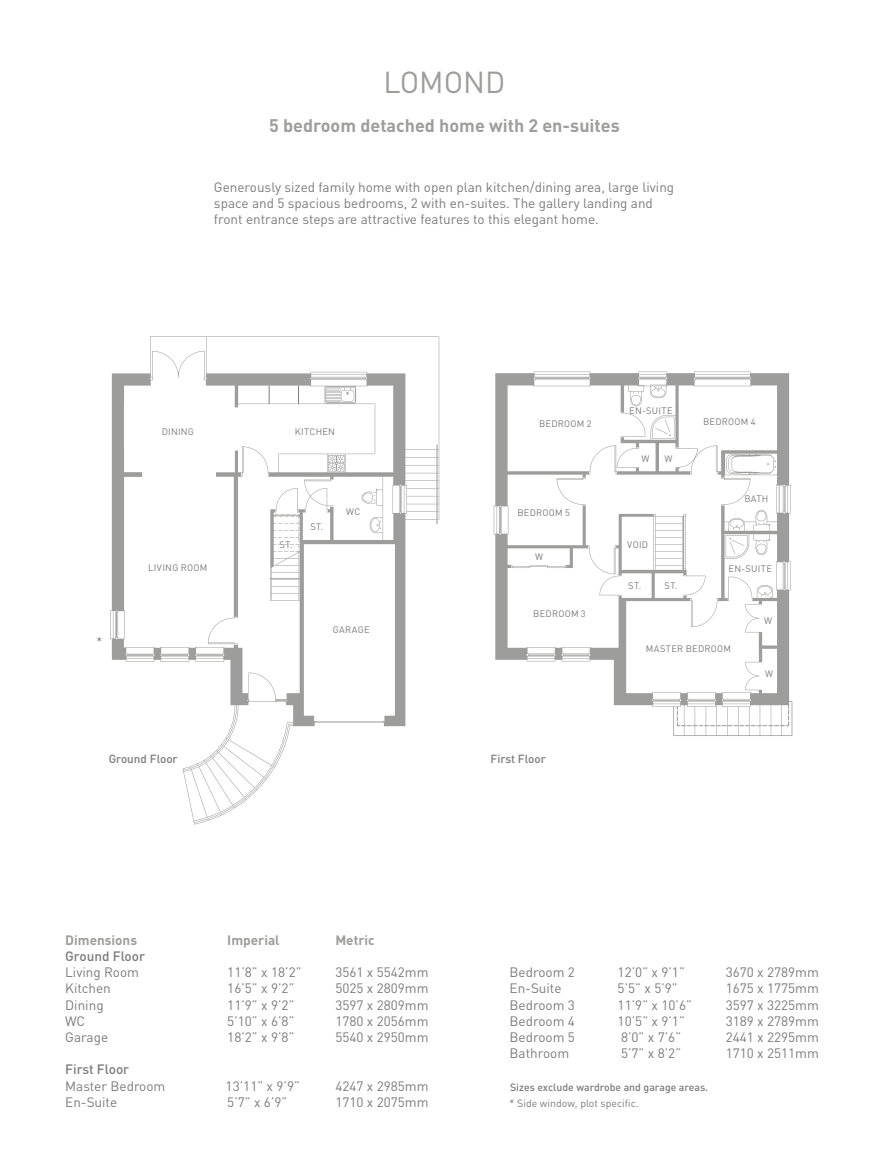
<style>
.page{position:relative;width:889px;height:1161px;background:#fff}
.page>*{position:absolute;margin:0;border:0;box-sizing:border-box;transform-origin:0 0}
.t1{font:30px "DIN";color:#9d9d9c}
.t2{font:700 18px "DIN";color:#9d9d9c}
.t3{font:13.5px/16.2px "DIN";color:#7c7b7b}
.t4{font:700 13.5px "DIN";color:#9d9d9c}
.t5{font:500 13.5px "DIN";color:#7c7b7b}
.t6{font:12.3px "DIN";color:#7c7b7b}
.t7{font:500 11.7px "DIN";color:#7c7b7b}
.t8{font:500 10.5px "DIN";color:#7c7b7b}
.t9{font:10.5px "DIN";color:#7c7b7b}
.t10{font:9.3px "DIN";letter-spacing:.03em;color:#7c7b7b}
</style>
<div class="page">
<svg style="left:110px;top:336px;width:329px;height:488px"></svg>
<svg style="left:494px;top:372px;width:298px;height:364px"></svg>
<svg style="left:642px;top:455px;width:7px;height:7px"></svg>
<svg style="left:664px;top:455px;width:8px;height:7px"></svg>
<svg style="left:535px;top:554px;width:8px;height:6px"></svg>
<h1 class="t1" style="left:383px;top:63px;width:123px">LOMOND</h1>
<h2 class="t2" style="left:269px;top:113px;width:352px">5 bedroom detached home with 2 en-suites</h2>
<p class="t3" style="left:214px;top:178px;width:462px">Generously sized family home with open plan kitchen/dining area, large living space and 5 spacious bedrooms, 2 with en-suites. The gallery landing and front entrance steps are attractive features to this elegant home.</p>
<p class="t10" style="left:629px;top:405px;width:45px">EN-SUITE</p>
<p class="t10" style="left:162px;top:425px;width:34px">DINING</p>
<p class="t10" style="left:295px;top:425px;width:42px">KITCHEN</p>
<p class="t10" style="left:539px;top:418px;width:54px">BEDROOM 2</p>
<p class="t10" style="left:703px;top:416px;width:54px">BEDROOM 4</p>
<p class="t10" style="left:744px;top:493px;width:26px">BATH</p>
<p class="t10" style="left:346px;top:505px;width:16px">WC</p>
<p class="t10" style="left:517px;top:507px;width:54px">BEDROOM 5</p>
<p class="t10" style="left:310px;top:521px;width:15px">ST.</p>
<p class="t10" style="left:279px;top:538px;width:15px">ST.</p>
<p class="t10" style="left:627px;top:539px;width:22px">VOID</p>
<p class="t10" style="left:148px;top:562px;width:61px">LIVING ROOM</p>
<p class="t10" style="left:728px;top:563px;width:45px">EN-SUITE</p>
<p class="t10" style="left:628px;top:580px;width:15px">ST.</p>
<p class="t10" style="left:664px;top:580px;width:15px">ST.</p>
<p class="t10" style="left:333px;top:624px;width:39px">GARAGE</p>
<p class="t10" style="left:533px;top:607px;width:54px">BEDROOM 3</p>
<p class="t10" style="left:764px;top:615px;width:9px">W</p>
<p class="t6" style="left:97px;top:633px;width:7px">*</p>
<p class="t10" style="left:645px;top:643px;width:87px">MASTER BEDROOM</p>
<p class="t10" style="left:765px;top:668px;width:9px">W</p>
<p class="t7" style="left:109px;top:751px;width:71px">Ground Floor</p>
<p class="t7" style="left:490px;top:751px;width:57px">First Floor</p>
<p class="t4" style="left:65px;top:931px;width:73px">Dimensions</p>
<p class="t4" style="left:227px;top:931px;width:54px">Imperial</p>
<p class="t4" style="left:335px;top:931px;width:41px">Metric</p>
<p class="t5" style="left:65px;top:947px;width:81px">Ground Floor</p>
<p class="t3" style="left:65px;top:964px;width:75px">Living Room</p>
<p class="t3" style="left:227px;top:964px;width:76px">11’8” x 18’2”</p>
<p class="t3" style="left:335px;top:964px;width:95px">3561 x 5542mm</p>
<p class="t3" style="left:65px;top:980px;width:47px">Kitchen</p>
<p class="t3" style="left:227px;top:980px;width:69px">16’5” x 9’2”</p>
<p class="t3" style="left:335px;top:980px;width:95px">5025 x 2809mm</p>
<p class="t3" style="left:65px;top:996px;width:40px">Dining</p>
<p class="t3" style="left:227px;top:996px;width:69px">11’9” x 9’2”</p>
<p class="t3" style="left:335px;top:996px;width:95px">3597 x 2809mm</p>
<p class="t3" style="left:65px;top:1012px;width:21px">WC</p>
<p class="t3" style="left:227px;top:1012px;width:69px">5’10” x 6’8”</p>
<p class="t3" style="left:335px;top:1012px;width:95px">1780 x 2056mm</p>
<p class="t3" style="left:65px;top:1028px;width:45px">Garage</p>
<p class="t3" style="left:227px;top:1028px;width:69px">18’2” x 9’8”</p>
<p class="t3" style="left:335px;top:1028px;width:95px">5540 x 2950mm</p>
<p class="t5" style="left:65px;top:1061px;width:65px">First Floor</p>
<p class="t3" style="left:65px;top:1077px;width:102px">Master Bedroom</p>
<p class="t3" style="left:226px;top:1077px;width:76px">13’11” x 9’9”</p>
<p class="t3" style="left:335px;top:1077px;width:95px">4247 x 2985mm</p>
<p class="t3" style="left:65px;top:1093px;width:53px">En-Suite</p>
<p class="t3" style="left:227px;top:1093px;width:62px">5’7” x 6’9”</p>
<p class="t3" style="left:335px;top:1093px;width:95px">1710 x 2075mm</p>
<p class="t3" style="left:509px;top:964px;width:67px">Bedroom 2</p>
<p class="t3" style="left:617px;top:964px;width:69px">12’0” x 9’1”</p>
<p class="t3" style="left:725px;top:964px;width:95px">3670 x 2789mm</p>
<p class="t3" style="left:509px;top:980px;width:53px">En-Suite</p>
<p class="t3" style="left:617px;top:980px;width:62px">5’5” x 5’9”</p>
<p class="t3" style="left:725px;top:980px;width:95px">1675 x 1775mm</p>
<p class="t3" style="left:509px;top:996px;width:67px">Bedroom 3</p>
<p class="t3" style="left:617px;top:996px;width:76px">11’9” x 10’6”</p>
<p class="t3" style="left:725px;top:996px;width:95px">3597 x 3225mm</p>
<p class="t3" style="left:509px;top:1012px;width:67px">Bedroom 4</p>
<p class="t3" style="left:617px;top:1012px;width:69px">10’5” x 9’1”</p>
<p class="t3" style="left:725px;top:1012px;width:95px">3189 x 2789mm</p>
<p class="t3" style="left:509px;top:1029px;width:67px">Bedroom 5</p>
<p class="t3" style="left:621px;top:1029px;width:62px">8’0” x 7’6”</p>
<p class="t3" style="left:725px;top:1029px;width:95px">2441 x 2295mm</p>
<p class="t3" style="left:509px;top:1045px;width:61px">Bathroom</p>
<p class="t3" style="left:621px;top:1045px;width:62px">5’7” x 8’2”</p>
<p class="t3" style="left:725px;top:1045px;width:95px">1710 x 2511mm</p>
<p class="t8" style="left:510px;top:1080px;width:199px">Sizes exclude wardrobe and garage areas.</p>
<p class="t9" style="left:509px;top:1097px;width:131px">* Side window, plot specific.</p>
</div>
